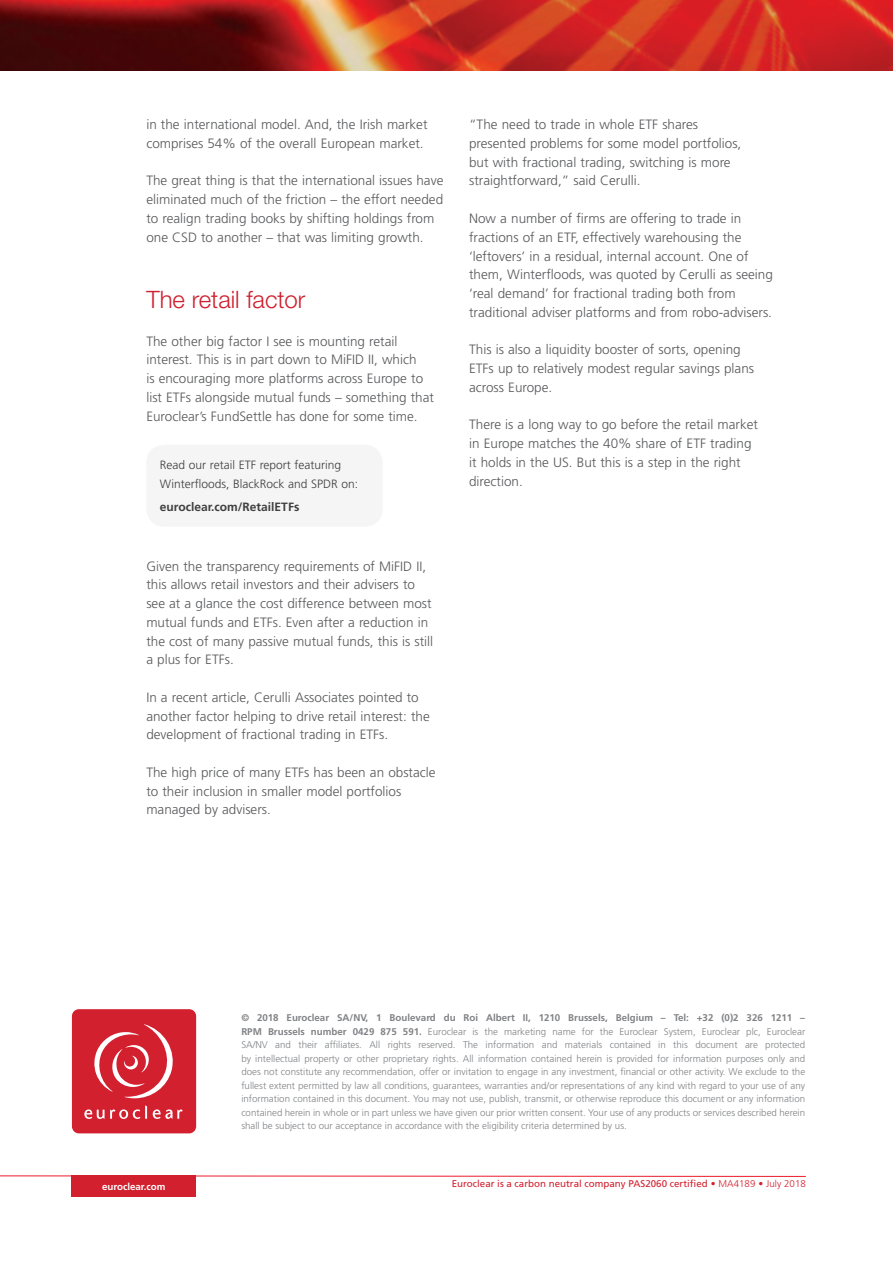
<style>
.page{position:relative;width:893px;height:1263px;background:#fff}
.page>*{position:absolute;margin:0;border:0;box-sizing:border-box;transform-origin:0 0}
.t1{font:300 24px "Helvetica Neue LT Std";color:#cf202f}
.t2{font:300 13.5px/18.8px "Frutiger LT Std";color:#57585a}
.t3{font:300 12px/18.8px "Frutiger LT Std";color:#3e3e3f}
.t4{font:700 12px "Frutiger LT Std";color:#3e3e3f}
.t5{font:300 9.75px/13.5px "Frutiger LT Std";color:#808285;text-align:justify}
.t6{font:9.75px "Frutiger LT Std";color:#d2202f}
.t7{font:700 9.75px "Frutiger LT Std";color:#fff}
.s1{font-weight:700}
.s2{font-weight:300}
</style>
<div class="page">
<div style="left:72px;top:1009px;width:124px;height:124px;background:#d2202f;border-radius:7px"></div>
<svg style="left:94px;top:1024px;width:79px;height:74px"></svg>
<svg style="left:84px;top:1105px;width:63px;height:14px"></svg>
<svg style="left:153px;top:1109px;width:30px;height:10px"></svg>
<svg style="left:0;top:1175px;width:806px;height:2px"></svg>
<div style="left:71px;top:1175px;width:125px;height:22px;background:#d2202f"></div>
<img style="left:0;top:0;width:893px;height:70px">
<p class="t2" style="left:146px;top:115px;width:283px">in the international model. And, the Irish market comprises 54% of the overall European market.</p>
<p class="t2" style="left:146px;top:172px;width:299px">The great thing is that the international issues have eliminated much of the friction – the effort needed to realign trading books by shifting holdings from one CSD to another – that was limiting growth.</p>
<h1 class="t1" style="left:146px;top:285px;width:161px">The retail factor</h1>
<p class="t2" style="left:146px;top:332px;width:289px">The other big factor I see is mounting retail interest. This is in part down to MiFID II, which<br>is encouraging more platforms across Europe to list ETFs alongside mutual funds – something that Euroclear’s FundSettle has done for some time.</p>
<p class="t3" style="left:160px;top:456px;width:200px">Read our retail ETF report featuring<br>Winterfloods, BlackRock and SPDR on:</p>
<p class="t4" style="left:160px;top:500px;width:141px">euroclear.com/RetailETFs</p>
<p class="t2" style="left:146px;top:557px;width:288px">Given the transparency requirements of MiFID II, this allows retail investors and their advisers to see at a glance the cost difference between most mutual funds and ETFs. Even after a reduction in the cost of many passive mutual funds, this is still a plus for ETFs.</p>
<p class="t2" style="left:146px;top:688px;width:285px">In a recent article, Cerulli Associates pointed to another factor helping to drive retail interest: the development of fractional trading in ETFs.</p>
<p class="t2" style="left:146px;top:763px;width:291px">The high price of many ETFs has been an obstacle to their inclusion in smaller model portfolios managed by advisers.</p>
<p class="t2" style="left:469px;top:115px;width:274px">“The need to trade in whole ETF shares presented problems for some model portfolios, but with fractional trading, switching is more straightforward,” said Cerulli.</p>
<p class="t2" style="left:469px;top:209px;width:305px">Now a number of firms are offering to trade in fractions of an ETF, effectively warehousing the ‘leftovers’ in a residual, internal account. One of them, Winterfloods, was quoted by Cerulli as seeing ‘real demand’ for fractional trading both from traditional adviser platforms and from robo-advisers.</p>
<p class="t2" style="left:469px;top:340px;width:286px">This is also a liquidity booster of sorts, opening<br>ETFs up to relatively modest regular savings plans across Europe.</p>
<p class="t2" style="left:469px;top:415px;width:290px">There is a long way to go before the retail market in Europe matches the 40% share of ETF trading it holds in the US. But this is a step in the right direction.</p>
<p class="t5" style="left:241px;top:1011px;width:565px"><span class="s1">© 2018 Euroclear SA/NV, 1 Boulevard du Roi Albert II, 1210 Brussels, Belgium – Tel: +32 (0)2 326 1211 – RPM Brussels number 0429 875 591.</span> Euroclear is the marketing name for the Euroclear System, Euroclear plc, Euroclear SA/NV and their affiliates. All rights reserved. The information and materials contained in this document are protected by intellectual property or other proprietary rights. All information contained herein is provided for information purposes only and does not constitute any recommendation, offer or invitation to engage in any investment, financial or other activity. We exclude to the fullest extent permitted by law all conditions, guarantees, warranties and/or representations of any kind with regard to your use of any information contained in this document. You may not use, publish, transmit, or otherwise reproduce this document or any information contained herein in whole or in part unless we have given our prior written consent. Your use of any products or services described herein shall be subject to our acceptance in accordance with the eligibility criteria determined by us.</p>
<p class="t7" style="left:102px;top:1181px;width:65px">euroclear.com</p>
<p class="t6" style="left:452px;top:1178px;width:356px">Euroclear is a carbon neutral company PAS2060 certified <span class="s1">•</span> <span class="s2">MA4189</span> <span class="s1">•</span> <span class="s2">July 2018</span></p>
</div>
